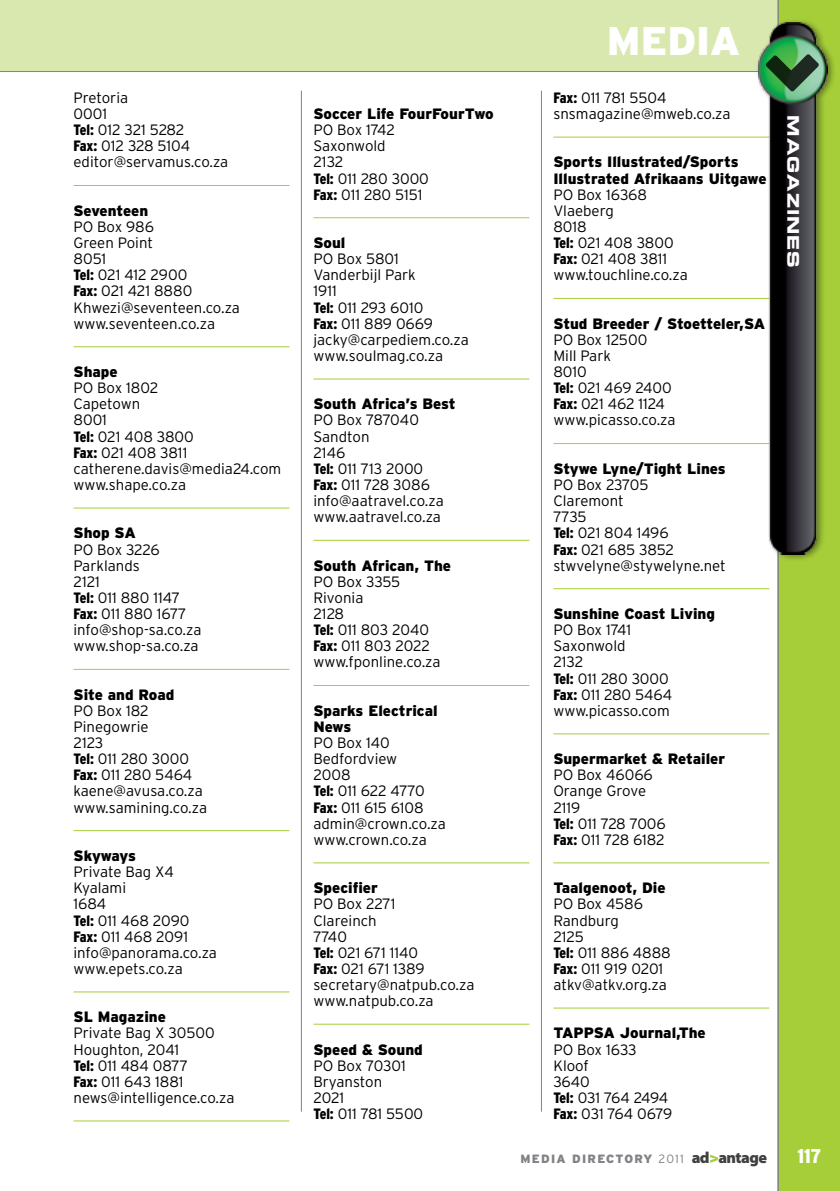
<style>
.page{position:relative;width:840px;height:1191px;background:#fff}
.page>*{position:absolute;margin:0;border:0;box-sizing:border-box;transform-origin:0 0}
.t1{font:900 40px "Interstate";color:#fff}
.t2{font:900 condensed 20px "Interstate";color:#fff}
.t3{font:16px "Eurostile LT Std Bold Ex 2";letter-spacing:.055em;color:#fff}
.t4{font:700 16px "Myriad Pro";color:#a6ce39}
.t5{font:300 15px/16.2px "Interstate";color:#000}
.t6{font:900 15px/16.2px "Interstate";color:#000}
.t7{font:900 15px "Interstate";letter-spacing:-.02em;color:#000}
.t8{font:900 12px "Interstate";letter-spacing:.1em;color:#808285}
.s1{font-weight:900;font-stretch:condensed}
.s2{font-weight:300}
.s3{font-family:"Myriad Pro";font-size:16px;color:#414042}
</style>
<div class="page">
<hr style="left:73px;top:185px;width:216px;height:1px;background:#a6ce39">
<hr style="left:73px;top:346px;width:216px;height:1px;background:#a6ce39">
<hr style="left:73px;top:508px;width:216px;height:1px;background:#a6ce39">
<hr style="left:73px;top:669px;width:216px;height:1px;background:#a6ce39">
<hr style="left:73px;top:830px;width:216px;height:1px;background:#a6ce39">
<hr style="left:73px;top:991px;width:216px;height:1px;background:#a6ce39">
<hr style="left:73px;top:1120px;width:216px;height:1px;background:#a6ce39">
<hr style="left:313px;top:217px;width:216px;height:1px;background:#a6ce39">
<hr style="left:313px;top:379px;width:216px;height:1px;background:#a6ce39">
<hr style="left:313px;top:540px;width:216px;height:1px;background:#a6ce39">
<hr style="left:313px;top:685px;width:216px;height:1px;background:#a6ce39">
<hr style="left:313px;top:862px;width:216px;height:1px;background:#a6ce39">
<hr style="left:313px;top:1023px;width:216px;height:1px;background:#a6ce39">
<hr style="left:553px;top:137px;width:215px;height:1px;background:#a6ce39">
<hr style="left:553px;top:298px;width:215px;height:1px;background:#a6ce39">
<hr style="left:553px;top:443px;width:215px;height:1px;background:#a6ce39">
<hr style="left:553px;top:588px;width:215px;height:1px;background:#a6ce39">
<hr style="left:553px;top:733px;width:215px;height:1px;background:#a6ce39">
<hr style="left:553px;top:862px;width:215px;height:1px;background:#a6ce39">
<hr style="left:553px;top:1007px;width:215px;height:1px;background:#a6ce39">
<hr style="left:301px;top:91px;width:1px;height:1020px;background:#808285">
<hr style="left:540px;top:91px;width:1px;height:1020px;background:#808285">
<div style="left:0;top:0;width:839px;height:71px;background:#d9e8ae"></div>
<hr style="left:0;top:71px;width:760px;height:1px;background:#808285">
<div style="left:777px;top:0;width:62px;height:1191px;background:#a6ce39"></div>
<hr style="left:777px;top:0;width:1px;height:1191px;background:#808285">
<div style="left:755px;top:18px;width:80px;height:544px;background:#000;opacity:.4"></div>
<img style="left:758px;top:23px;width:69px;height:531px">
<svg style="left:765px;top:54px;width:53px;height:37px;background:#3a7446"></svg>
<p class="t5" style="left:73px;top:89px;width:156px">Pretoria<br>0001<br><span class="s1">Tel:</span> 012 321 5282<br><span class="s1">Fax:</span> 012 328 5104 editor@servamus.co.za</p>
<p class="t6" style="left:73px;top:202px;width:76px">Seventeen</p>
<p class="t5" style="left:73px;top:218px;width:168px">PO Box 986<br>Green Point<br>8051<br><span class="s1">Tel:</span> 021 412 2900<br><span class="s1">Fax:</span> 021 421 8880<br>Khwezi@seventeen.co.za www.seventeen.co.za</p>
<p class="t6" style="left:73px;top:363px;width:46px">Shape</p>
<p class="t5" style="left:73px;top:380px;width:209px">PO Box 1802<br>Capetown<br>8001<br><span class="s1">Tel:</span> 021 408 3800<br><span class="s1">Fax:</span> 021 408 3811 catherene.davis@media24.com www.shape.co.za</p>
<p class="t6" style="left:73px;top:525px;width:64px">Shop SA</p>
<p class="t5" style="left:73px;top:541px;width:129px">PO Box 3226<br>Parklands<br>2121<br><span class="s1">Tel:</span> 011 880 1147<br><span class="s1">Fax:</span> 011 880 1677 info@shop-sa.co.za www.shop-sa.co.za</p>
<p class="t6" style="left:73px;top:686px;width:102px">Site and Road</p>
<p class="t5" style="left:73px;top:702px;width:135px">PO Box 182<br>Pinegowrie<br>2123<br><span class="s1">Tel:</span> 011 280 3000<br><span class="s1">Fax:</span> 011 280 5464 kaene@avusa.co.za www.samining.co.za</p>
<p class="t7" style="left:73px;top:847px;width:64px">Skyways</p>
<p class="t5" style="left:73px;top:863px;width:145px">Private Bag X4<br>Kyalami<br>1684<br><span class="s1">Tel:</span> 011 468 2090<br><span class="s1">Fax:</span> 011 468 2091 info@panorama.co.za www.epets.co.za</p>
<p class="t6" style="left:73px;top:1008px;width:94px">SL Magazine</p>
<p class="t5" style="left:73px;top:1025px;width:162px">Private Bag X 30500<br>Houghton, 2041<br><span class="s1">Tel:</span> 011 484 0877<br><span class="s1">Fax:</span> 011 643 1881 news@intelligence.co.za</p>
<p class="t6" style="left:313px;top:105px;width:182px">Soccer Life FourFourTwo</p>
<p class="t5" style="left:313px;top:122px;width:117px">PO Box 1742<br>Saxonwold<br>2132<br><span class="s1">Tel:</span> 011 280 3000<br><span class="s1">Fax:</span> 011 280 5151</p>
<p class="t6" style="left:313px;top:234px;width:33px">Soul</p>
<p class="t5" style="left:313px;top:251px;width:157px">PO Box 5801<br>Vanderbijl Park<br>1911<br><span class="s1">Tel:</span> 011 293 6010<br><span class="s1">Fax:</span> 011 889 0669 jacky@carpediem.co.za www.soulmag.co.za</p>
<p class="t6" style="left:313px;top:396px;width:144px">South Africa’s Best</p>
<p class="t5" style="left:313px;top:412px;width:132px">PO Box 787040<br>Sandton<br>2146<br><span class="s1">Tel:</span> 011 713 2000<br><span class="s1">Fax:</span> 011 728 3086 info@aatravel.co.za www.aatravel.co.za</p>
<p class="t6" style="left:313px;top:557px;width:139px">South African, The</p>
<p class="t5" style="left:313px;top:573px;width:128px">PO Box 3355<br>Rivonia<br>2128<br><span class="s1">Tel:</span> 011 803 2040<br><span class="s1">Fax:</span> 011 803 2022 www.fponline.co.za</p>
<p class="t6" style="left:313px;top:702px;width:126px">Sparks Electrical<br>News</p>
<p class="t5" style="left:313px;top:734px;width:134px">PO Box 140<br>Bedfordview<br>2008<br><span class="s1">Tel:</span> 011 622 4770<br><span class="s1">Fax:</span> 011 615 6108 admin@crown.co.za www.crown.co.za</p>
<p class="t6" style="left:313px;top:879px;width:66px">Specifier</p>
<p class="t5" style="left:313px;top:896px;width:162px">PO Box 2271<br>Clareinch<br>7740<br><span class="s1">Tel:</span> 021 671 1140<br><span class="s1">Fax:</span> 021 671 1389 secretary@natpub.co.za www.natpub.co.za</p>
<p class="t6" style="left:313px;top:1041px;width:111px">Speed &amp; Sound</p>
<p class="t5" style="left:313px;top:1057px;width:111px">PO Box 70301<br>Bryanston<br>2021<br><span class="s1">Tel:</span> 011 781 5500</p>
<h1 class="t1" style="left:606px;top:18px;width:135px">MEDIA</h1>
<p class="t5" style="left:553px;top:89px;width:178px"><span class="s1">Fax:</span> 011 781 5504 snsmagazine@mweb.co.za</p>
<p class="t6" style="left:553px;top:154px;width:214px">Sports Illustrated/Sports<br>Illustrated Afrikaans Uitgawe</p>
<p class="t5" style="left:553px;top:186px;width:136px">PO Box 16368<br>Vlaeberg<br>8018<br><span class="s1">Tel:</span> 021 408 3800<br><span class="s1">Fax:</span> 021 408 3811 www.touchline.co.za</p>
<p class="t6" style="left:553px;top:315px;width:213px">Stud Breeder / Stoetteler,SA</p>
<p class="t5" style="left:553px;top:331px;width:124px">PO Box 12500<br>Mill Park<br>8010<br><span class="s1">Tel:</span> 021 469 2400<br><span class="s1">Fax:</span> 021 462 1124 www.picasso.co.za</p>
<p class="t6" style="left:553px;top:460px;width:174px">Stywe Lyne/Tight Lines</p>
<p class="t5" style="left:553px;top:476px;width:174px">PO Box 23705<br>Claremont<br>7735<br><span class="s1">Tel:</span> 021 804 1496<br><span class="s1">Fax:</span> 021 685 3852 stwvelyne@stywelyne.net</p>
<p class="t6" style="left:553px;top:605px;width:163px">Sunshine Coast Living</p>
<p class="t5" style="left:553px;top:621px;width:120px">PO Box 1741<br>Saxonwold<br>2132<br><span class="s1">Tel:</span> 011 280 3000<br><span class="s1">Fax:</span> 011 280 5464 www.picasso.com</p>
<p class="t6" style="left:553px;top:750px;width:173px">Supermarket &amp; Retailer</p>
<p class="t5" style="left:553px;top:767px;width:114px">PO Box 46066<br>Orange Grove<br>2119<br><span class="s1">Tel:</span> 011 728 7006<br><span class="s1">Fax:</span> 011 728 6182</p>
<p class="t6" style="left:553px;top:879px;width:114px">Taalgenoot, Die</p>
<p class="t5" style="left:553px;top:896px;width:119px">PO Box 4586<br>Randburg<br>2125<br><span class="s1">Tel:</span> 011 886 4888<br><span class="s1">Fax:</span> 011 919 0201 atkv@atkv.org.za</p>
<p class="t6" style="left:553px;top:1025px;width:154px">TAPPSA Journal,The</p>
<p class="t5" style="left:553px;top:1041px;width:120px">PO Box 1633<br>Kloof<br>3640<br><span class="s1">Tel:</span> 031 764 2494<br><span class="s1">Fax:</span> 031 764 0679</p>
<p class="t3" style="left:804px;top:115px;width:154px;rotate:90deg">MAGAZINES</p>
<p class="t4" style="left:701px;top:1163px;width:10px;rotate:-90deg">v</p>
<h2 class="t2" style="left:797px;top:1145px;width:25px">117</h2>
<p class="t8" style="left:520px;top:1152px;width:248px">MEDIA DIRECTORY <span class="s2">2011</span> <span class="s3">ad antage</span></p>
</div>
